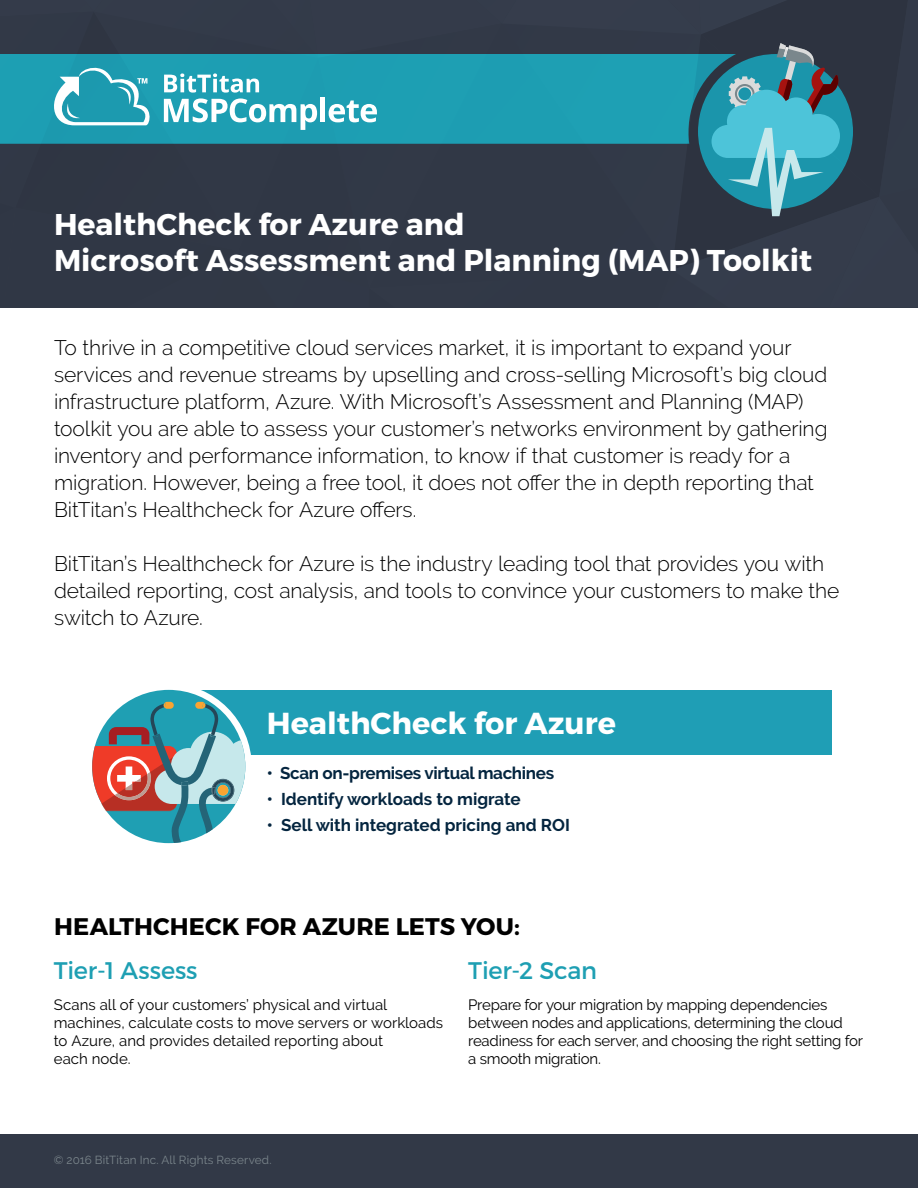
<style>
.page{position:relative;width:918px;height:1188px;background:#fff}
.page>*{position:absolute;margin:0;border:0;box-sizing:border-box;transform-origin:0 0}
.t1{font:700 30.3px "Montserrat";color:#fff}
.t2{font:700 30px/36px "Montserrat";color:#fff}
.t3{font:700 24px "Montserrat";letter-spacing:.005em;color:#000}
.t4{font:24px "Montserrat";letter-spacing:-.01em;color:#1e9fb3}
.t5{font:300 21px/27px "Raleway";letter-spacing:-.005em;color:#000}
.t6{font:700 17.1px "Raleway";letter-spacing:-.005em;color:#04253f}
.t7{font:15px/18px "Raleway";letter-spacing:-.01em;color:#000}
.t8{font:11.7px "Raleway";letter-spacing:.015em;color:#7b868c}
</style>
<div class="page">
<svg style="left:0;top:0;width:918px;height:307px;background:#315767"></svg>
<div style="left:0;top:1134px;width:918px;height:54px;background:#323947"></div>
<div style="left:181px;top:690px;width:651px;height:64px;background:#1f9eb5"></div>
<div style="left:86px;top:683px;width:166px;height:167px;background:#fff;border-radius:50%"></div>
<div style="left:92px;top:690px;width:153px;height:153px;background:#1f9fb3;border-radius:50%"></div>
<svg style="left:92px;top:702px;width:153px;height:141px"></svg>
<h2 class="t2" style="left:54px;top:207px;width:760px">HealthCheck for Azure and<br>Microsoft Assessment and Planning (MAP) Toolkit</h2>
<p class="t5" style="left:54px;top:334px;width:775px">To thrive in a competitive cloud services market, it is important to expand your services and revenue streams by upselling and cross-selling Microsoft’s big cloud infrastructure platform, Azure. With Microsoft’s Assessment and Planning (MAP) toolkit you are able to assess your customer’s networks environment by gathering inventory and performance information, to know if that customer is ready for a migration. However, being a free tool, it does not offer the in depth reporting that BitTitan’s Healthcheck for Azure offers.</p>
<p class="t5" style="left:54px;top:550px;width:787px">BitTitan’s Healthcheck for Azure is the industry leading tool that provides you with detailed reporting, cost analysis, and tools to convince your customers to make the switch to Azure.</p>
<h1 class="t1" style="left:267px;top:705px;width:351px">HealthCheck for Azure</h1>
<p class="t6" style="left:267px;top:763px;width:289px">• Scan on-premises virtual machines</p>
<p class="t6" style="left:267px;top:789px;width:256px">• Identify workloads to migrate</p>
<p class="t6" style="left:267px;top:815px;width:305px">• Sell with integrated pricing and ROI</p>
<p class="t3" style="left:54px;top:912px;width:467px">HEALTHCHECK FOR AZURE LETS YOU:</p>
<p class="t4" style="left:54px;top:955px;width:145px">Tier-1 Assess</p>
<p class="t7" style="left:54px;top:996px;width:391px">Scans all of your customers’ physical and virtual machines, calculate costs to move servers or workloads to Azure, and provides detailed reporting about<br>each node.</p>
<p class="t4" style="left:468px;top:955px;width:130px">Tier-2 Scan</p>
<p class="t7" style="left:468px;top:996px;width:396px">Prepare for your migration by mapping dependencies between nodes and applications, determining the cloud readiness for each server, and choosing the right setting for a smooth migration.</p>
<p class="t8" style="left:54px;top:1153px;width:219px">© 2016 BitTitan Inc. All Rights Reserved.</p>
</div>
